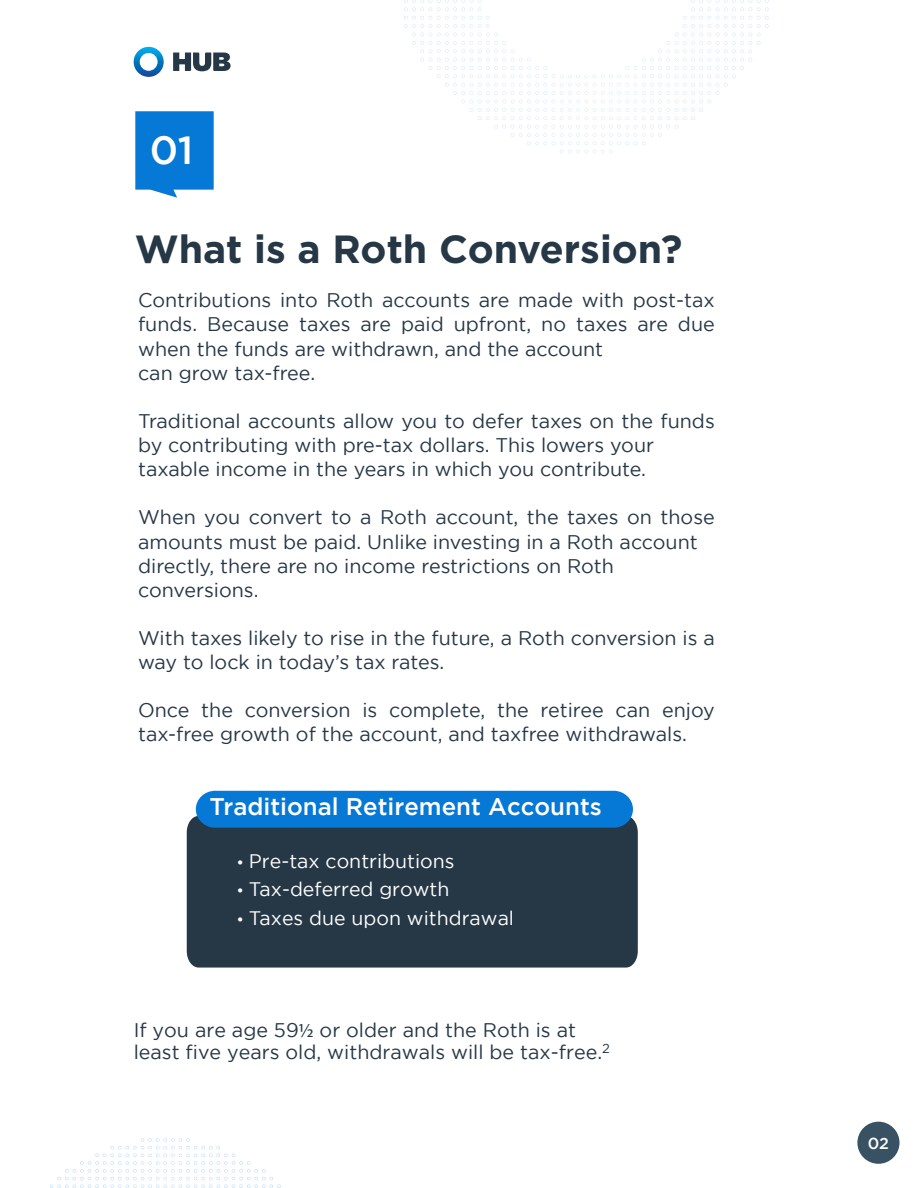
<style>
.page{position:relative;width:918px;height:1188px;background:#fff}
.page>*{position:absolute;margin:0;border:0;box-sizing:border-box;transform-origin:0 0}
.t1{font:700 39.3px "Gotham";color:#263746}
.t2{font:500 39.3px "Gotham";color:#fff}
.t3{font:500 24px "Gotham";color:#fff}
.t4{font:19.65px/24.2px "Gotham";color:#263746}
.t5{font:19.5px "Gotham";color:#fff}
.t6{font:500 15.9px "Gotham";color:#fff}
.s1{font-size:15.9px}
.s2{font-family:"Myriad Pro"}
</style>
<div class="page">
<svg style="left:50px;top:1138px;width:231px;height:50px"></svg>
<svg style="left:173px;top:53px;width:58px;height:18px"></svg>
<svg style="left:134px;top:47px;width:30px;height:30px"></svg>
<div style="left:187px;top:816px;width:451px;height:152px;background:#263746"></div>
<div style="left:196px;top:791px;width:437px;height:37px;background:#0678d5"></div>
<svg style="left:404px;top:0;width:365px;height:154px"></svg>
<svg style="left:135px;top:111px;width:79px;height:87px"></svg>
<div style="left:857px;top:1122px;width:43px;height:42px;background:#385263;border-radius:50%"></div>
<h1 class="t2" style="left:150px;top:128px;width:45px">01</h1>
<h1 class="t1" style="left:135px;top:226px;width:549px">What is a Roth Conversion?</h1>
<p class="t4" style="left:138px;top:288px;width:578px">Contributions into Roth accounts are made with post-tax funds. Because taxes are paid upfront, no taxes are due when the funds are withdrawn, and the account<br>can grow tax-free.</p>
<p class="t4" style="left:138px;top:409px;width:578px">Traditional accounts allow you to defer taxes on the funds by contributing with pre-tax dollars. This lowers your taxable income in the years in which you contribute.</p>
<p class="t4" style="left:138px;top:505px;width:578px">When you convert to a Roth account, the taxes on those amounts must be paid. Unlike investing in a Roth account directly, there are no income restrictions on Roth conversions.</p>
<p class="t4" style="left:138px;top:626px;width:578px">With taxes likely to rise in the future, a Roth conversion is a way to lock in today’s tax rates.</p>
<p class="t4" style="left:138px;top:698px;width:578px">Once the conversion is complete, the retiree can enjoy tax-free growth of the account, and taxfree withdrawals.</p>
<p class="t3" style="left:210px;top:793px;width:394px">Traditional Retirement Accounts</p>
<p class="t5" style="left:237px;top:850px;width:219px"><span class="s1">•</span> Pre-tax contributions</p>
<p class="t5" style="left:237px;top:879px;width:214px"><span class="s1">•</span> Tax-deferred growth</p>
<p class="t5" style="left:237px;top:907px;width:279px"><span class="s1">•</span> Taxes due upon withdrawal</p>
<p class="t4" style="left:134px;top:1019px;width:478px;line-height:22.2px">If you are age 59<span class="s2">½</span> or older and the Roth is at least five years old, withdrawals will be tax-free.<sup>2</sup></p>
<p class="t6" style="left:868px;top:1134px;width:23px">02</p>
</div>
